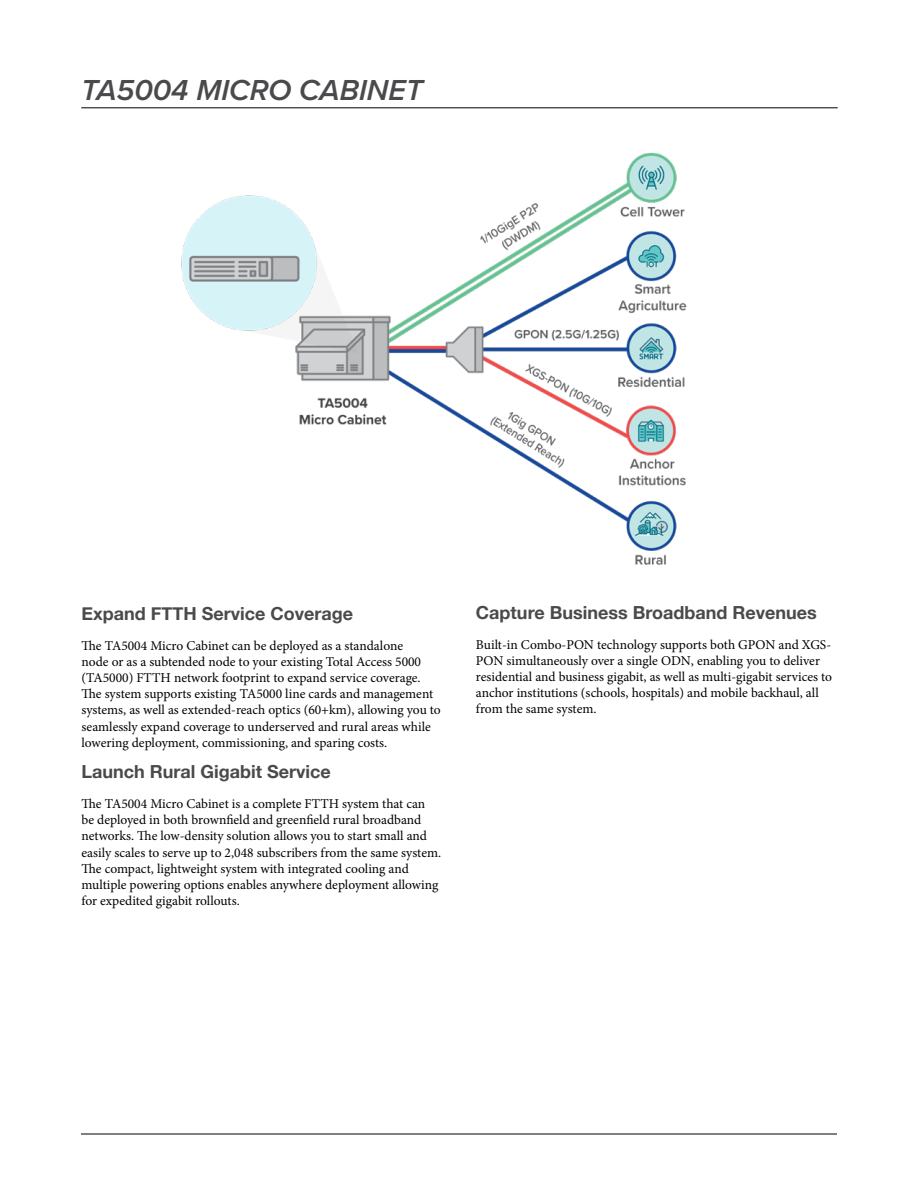
<style>
.page{position:relative;width:918px;height:1188px;background:#fff}
.page>*{position:absolute;margin:0;border:0;box-sizing:border-box;transform-origin:0 0}
.t1{font:italic 600 30px "Proxima Nova";color:#4a4a4d}
.t2{font:700 18px "Helvetica Neue";color:#4a4a4d}
.t3{font:13.5px/16.2px "Minion Pro";color:#000}
</style>
<div class="page">
<hr style="left:81px;top:108px;width:757px;height:1px;background:#000">
<hr style="left:81px;top:1134px;width:756px;height:1px;background:#000">
<img style="left:181px;top:152px;width:506px;height:413px">
<h1 class="t1" style="left:81px;top:67px;width:344px">TA5004 MICRO CABINET</h1>
<h2 class="t2" style="left:81px;top:599px;width:273px">Expand FTTH Service Coverage</h2>
<p class="t3" style="left:81px;top:637px;width:361px">The TA5004 Micro Cabinet can be deployed as a standalone<br>node or as a subtended node to your existing Total Access 5000 (TA5000) FTTH network footprint to expand service coverage.<br>The system supports existing TA5000 line cards and management systems, as well as extended-reach optics (60+km), allowing you to seamlessly expand coverage to underserved and rural areas while lowering deployment, commissioning, and sparing costs.</p>
<h2 class="t2" style="left:81px;top:758px;width:251px">Launch Rural Gigabit Service</h2>
<p class="t3" style="left:81px;top:796px;width:361px">The TA5004 Micro Cabinet is a complete FTTH system that can be deployed in both brownfield and greenfield rural broadband networks. The low-density solution allows you to start small and easily scales to serve up to 2,048 subscribers from the same system.<br>The compact, lightweight system with integrated cooling and multiple powering options enables anywhere deployment allowing for expedited gigabit rollouts.</p>
<h2 class="t2" style="left:476px;top:598px;width:342px">Capture Business Broadband Revenues</h2>
<p class="t3" style="left:476px;top:636px;width:358px">Built-in Combo-PON technology supports both GPON and XGS-PON simultaneously over a single ODN, enabling you to deliver residential and business gigabit, as well as multi-gigabit services to anchor institutions (schools, hospitals) and mobile backhaul, all from the same system.</p>
</div>
